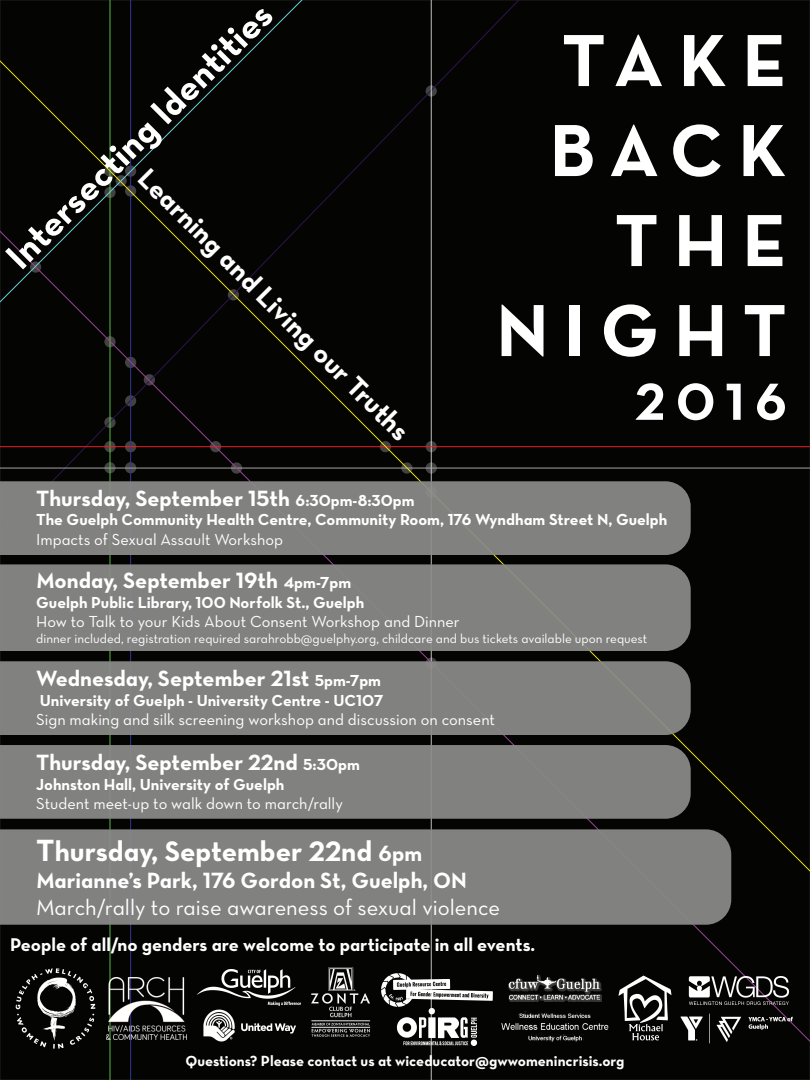
<style>
.page{position:relative;width:810px;height:1080px;background:#fff}
.page>*{position:absolute;margin:0;border:0;box-sizing:border-box;transform-origin:0 0}
.t1{font:75px/90px "Neutra Text Bold Alt";letter-spacing:.2em;color:#fff;text-align:right}
.t2{font:53.12px "Neutra Text Bold Alt";color:#fff}
.t3{font:37.5px "Neutra Text Bold Alt";color:#fff}
.t4{font:28.75px "Neutra Text Bold Alt";color:#fff}
.t5{font:28.12px "Neutra Text Bold Alt";color:#fff}
.t6{font:22.5px "Neutra Text Bold Alt";color:#fff}
.t7{font:22.5px "Neutra Text Book Alt";color:#fff}
.t8{font:18.75px "Neutra Text Bold Alt";color:#fff}
.t9{font:16.25px "Neutra Text Bold Alt";color:#fff}
.t10{font:16.25px "Neutra Text Book Alt";color:#fff}
.t11{font:15px "Neutra Text Bold Alt";color:#fff}
.t12{font:13.12px "Neutra Text Book Alt";color:#fff}
.s1{font-size:16.25px}
.s2{font-size:31.25px}
.s3{font-size:22.5px}
</style>
<div class="page">
<div style="left:320px;top:0;width:490px;height:169px;background:#040503"></div>
<div style="left:0;top:169px;width:810px;height:911px;background:#040503"></div>
<div style="left:0;top:0;width:320px;height:326px;background:#040503"></div>
<div style="left:0;top:564px;width:691px;height:87px;background:#818180"></div>
<div style="left:0;top:829px;width:731px;height:96px;background:#818180"></div>
<div style="left:0;top:661px;width:691px;height:74px;background:#818180"></div>
<div style="left:0;top:745px;width:691px;height:74px;background:#818180"></div>
<div style="left:0;top:481px;width:691px;height:74px;background:#818180"></div>
<img style="left:106px;top:977px;width:80px;height:62px">
<img style="left:608px;top:971px;width:74px;height:75px">
<img style="left:198px;top:969px;width:103px;height:36px">
<img style="left:199px;top:1005px;width:100px;height:42px">
<img style="left:509px;top:975px;width:92px;height:26px">
<img style="left:500px;top:1012px;width:110px;height:30px">
<img style="left:11px;top:964px;width:88px;height:88px">
<img style="left:302px;top:963px;width:77px;height:91px">
<img style="left:378px;top:971px;width:119px;height:38px">
<img style="left:397px;top:1009px;width:81px;height:36px">
<img style="left:676px;top:1010px;width:126px;height:36px">
<img style="left:684px;top:970px;width:110px;height:40px">
<h3 class="t3" style="left:-4px;top:246px;width:360px;rotate:-45deg">Intersecting Identities</h3>
<h3 class="t5" style="left:155px;top:161px;width:373px;rotate:45deg">Learning and Living our Truths</h3>
<h1 class="t1" style="left:496px;top:14px;width:292px">TAKE<br>BACK<br>THE<br>NIGHT</h1>
<h2 class="t2" style="left:635px;top:369px;width:153px">2016</h2>
<h3 class="t6" style="left:36px;top:484px;width:380px">Thursday, September 15th <span class="s1">6:30pm-8:30pm</span></h3>
<p class="t9" style="left:36px;top:510px;width:633px">The Guelph Community Health Centre, Community Room, 176 Wyndham Street N, Guelph</p>
<p class="t10" style="left:36px;top:529px;width:248px">Impacts of Sexual Assault Workshop</p>
<h3 class="t6" style="left:36px;top:567px;width:316px">Monday, September 19th <span class="s1">4pm-7pm</span></h3>
<p class="t9" style="left:36px;top:592px;width:330px">Guelph Public Library, 100 Norfolk St., Guelph</p>
<p class="t10" style="left:36px;top:612px;width:425px">How to Talk to your Kids About Consent Workshop and Dinner</p>
<p class="t12" style="left:36px;top:631px;width:613px">dinner included, registration required sarahrobb@guelphy.org, childcare and bus tickets available upon request</p>
<h3 class="t6" style="left:36px;top:665px;width:346px">Wednesday, September 21st <span class="s1">5pm-7pm</span></h3>
<p class="t9" style="left:40px;top:690px;width:345px">University of Guelph - University Centre - UC107</p>
<p class="t10" style="left:36px;top:710px;width:460px">Sign making and silk screening workshop and discussion on consent</p>
<h3 class="t6" style="left:36px;top:749px;width:325px">Thursday, September 22nd <span class="s1">5:30pm</span></h3>
<p class="t9" style="left:36px;top:774px;width:250px">Johnston Hall, University of Guelph</p>
<p class="t10" style="left:36px;top:794px;width:308px">Student meet-up to walk down to march/rally</p>
<h3 class="t4" style="left:36px;top:833px;width:387px"><span class="s2">T</span>hursday, September 22nd <span class="s3">6pm</span></h3>
<h3 class="t6" style="left:36px;top:867px;width:432px">Marianne’s Park, 176 Gordon St, Guelph, ON</h3>
<h3 class="t7" style="left:36px;top:894px;width:465px">March/rally to raise awareness of sexual violence</h3>
<p class="t8" style="left:10px;top:933px;width:527px">People of all/no genders are welcome to participate in all events.</p>
<p class="t11" style="left:185px;top:1051px;width:441px">Questions? Please contact us at wiceducator@gwwomenincrisis.org</p>
</div>
